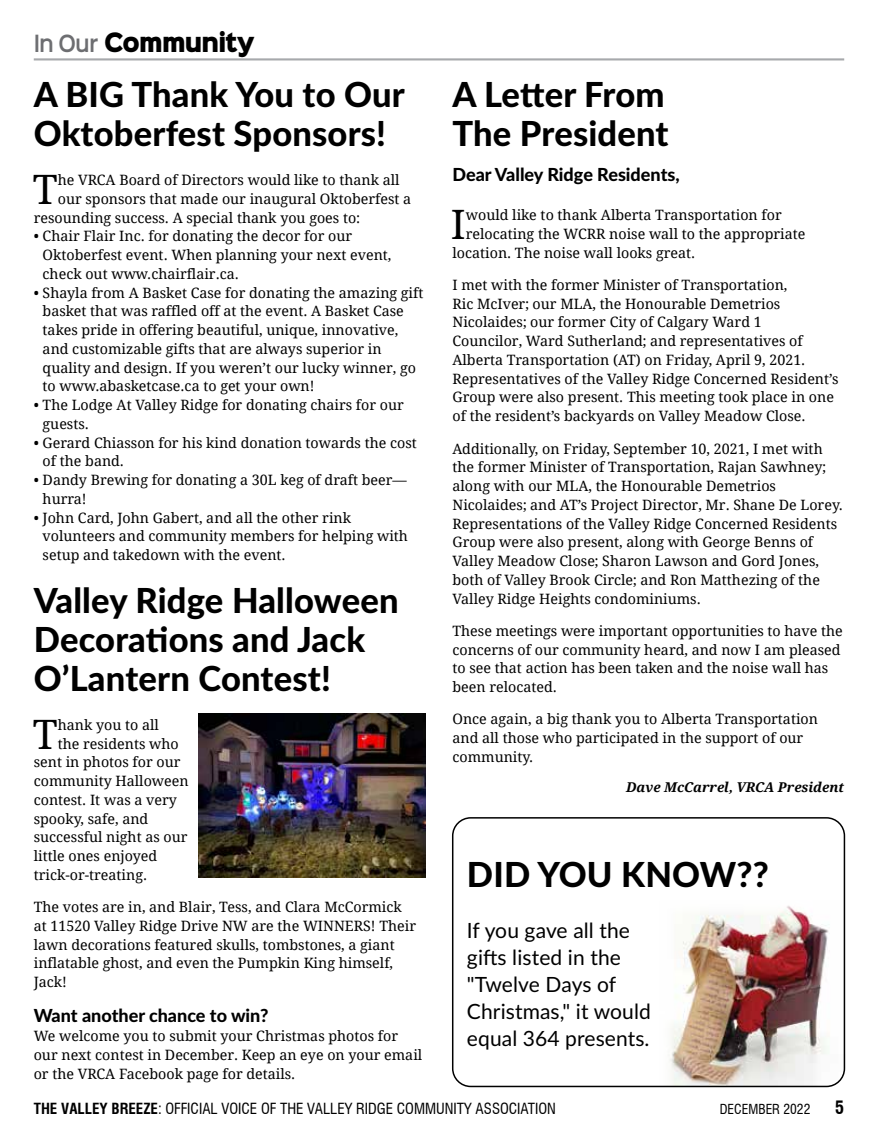
<style>
.page{position:relative;width:878px;height:1148px;background:#fff}
.page>*{position:absolute;margin:0;border:0;box-sizing:border-box;transform-origin:0 0}
.t1{font:40.5px "Droid Serif";color:#000}
.t2{font:800 34.5px/39px "Lato";letter-spacing:.005em;color:#000}
.t3{font:24px "Sinkin Sans 900 X Black";letter-spacing:-.035em;color:#000;scale:.89 1}
.t4{font:21px/27px "Lato";letter-spacing:.005em;color:#000}
.t5{font:800 18px "Lato";color:#000}
.t6{font:700 condensed 18px "Swiss 721 BT";color:#000}
.t7{font:condensed 15px "Swiss 721 BT";color:#000}
.t8{font:14.25px/18.8px "Droid Serif";color:#000}
.t9{font:italic 700 13.5px "Droid Serif";color:#000}
.t10{font:condensed 13.5px "Swiss 721 BT";color:#000}
.s1{font-family:"Sinkin Sans 600";font-weight:600;font-size:21.3px;color:#6d6e71}
.s2{font-weight:700}
</style>
<div class="page">
<hr style="left:34px;top:58px;width:810px;height:2px;background:#a7a9ac">
<img style="left:198px;top:713px;width:227px;height:165px">
<img style="left:669px;top:905px;width:176px;height:182px">
<div style="left:452px;top:817px;width:393px;height:270px;border:2px solid #000;border-radius:18px"></div>
<h3 class="t3" style="left:34px;top:30px;width:250px"><span class="s1">In Our</span> COMMUNITY</h3>
<h2 class="t2" style="left:34px;top:73px;width:372px">A BIG Thank You to Our<br>Oktoberfest Sponsors!</h2>
<h1 class="t1" style="left:33px;top:166px;width:26px">T</h1>
<p class="t8" style="left:58px;top:171px;width:343px">he VRCA Board of Directors would like to thank all</p>
<p class="t8" style="left:58px;top:189px;width:355px">our sponsors that made our inaugural Oktoberfest a</p>
<p class="t8" style="left:34px;top:208px;width:328px">resounding success. A special thank you goes to:</p>
<p class="t8" style="left:43px;top:227px;width:350px;text-indent:-9px">• Chair Flair Inc. for donating the decor for our<br>Oktoberfest event. When planning your next event, check out www.chairflair.ca.</p>
<p class="t8" style="left:43px;top:283px;width:382px;text-indent:-9px">• Shayla from A Basket Case for donating the amazing gift basket that was raffled off at the event. A Basket Case takes pride in offering beautiful, unique, innovative, and customizable gifts that are always superior in quality and design. If you weren’t our lucky winner, go to www.abasketcase.ca to get your own!</p>
<p class="t8" style="left:43px;top:396px;width:362px;text-indent:-9px">• The Lodge At Valley Ridge for donating chairs for our guests.</p>
<p class="t8" style="left:43px;top:433px;width:376px;text-indent:-9px">• Gerard Chiasson for his kind donation towards the cost of the band.</p>
<p class="t8" style="left:43px;top:471px;width:365px;text-indent:-9px">• Dandy Brewing for donating a 30L keg of draft beer— hurra!</p>
<p class="t8" style="left:43px;top:508px;width:367px;text-indent:-9px">• John Card, John Gabert, and all the other rink volunteers and community members for helping with setup and takedown with the event.</p>
<h2 class="t2" style="left:34px;top:579px;width:366px">Valley Ridge Halloween<br>Decorations and Jack<br>O’Lantern Contest!</h2>
<h1 class="t1" style="left:33px;top:710px;width:26px">T</h1>
<p class="t8" style="left:58px;top:715px;width:103px">hank you to all</p>
<p class="t8" style="left:58px;top:734px;width:122px">the residents who</p>
<p class="t8" style="left:34px;top:753px;width:148px">sent in photos for our</p>
<p class="t8" style="left:34px;top:771px;width:156px">community Halloween</p>
<p class="t8" style="left:34px;top:790px;width:145px">contest. It was a very</p>
<p class="t8" style="left:34px;top:809px;width:116px">spooky, safe, and</p>
<p class="t8" style="left:34px;top:828px;width:155px">successful night as our</p>
<p class="t8" style="left:34px;top:846px;width:125px">little ones enjoyed</p>
<p class="t8" style="left:34px;top:865px;width:115px">trick-or-treating.</p>
<p class="t8" style="left:34px;top:897px;width:384px">The votes are in, and Blair, Tess, and Clara McCormick at 11520 Valley Ridge Drive NW are the WINNERS! Their lawn decorations featured skulls, tombstones, a giant inflatable ghost, and even the Pumpkin King himself, Jack!</p>
<p class="t5" style="left:34px;top:1002px;width:236px">Want another chance to win?</p>
<p class="t8" style="left:34px;top:1026px;width:390px">We welcome you to submit your Christmas photos for our next contest in December. Keep an eye on your email or the VRCA Facebook page for details.</p>
<h2 class="t2" style="left:452px;top:73px;width:218px">A Letter From<br>The President</h2>
<p class="t5" style="left:452px;top:161px;width:229px">Dear Valley Ridge Residents,</p>
<h1 class="t1" style="left:451px;top:201px;width:16px">I</h1>
<p class="t8" style="left:466px;top:206px;width:317px">would like to thank Alberta Transportation for</p>
<p class="t8" style="left:466px;top:224px;width:341px">relocating the WCRR noise wall to the appropriate</p>
<p class="t8" style="left:452px;top:243px;width:244px">location. The noise wall looks great.</p>
<p class="t8" style="left:452px;top:275px;width:387px">I met with the former Minister of Transportation,<br>Ric McIver; our MLA, the Honourable Demetrios Nicolaides; our former City of Calgary Ward 1<br>Councilor, Ward Sutherland; and representatives of Alberta Transportation (AT) on Friday, April 9, 2021.<br>Representatives of the Valley Ridge Concerned Resident’s Group were also present. This meeting took place in one of the resident’s backyards on Valley Meadow Close.</p>
<p class="t8" style="left:452px;top:439px;width:392px">Additionally, on Friday, September 10, 2021, I met with the former Minister of Transportation, Rajan Sawhney; along with our MLA, the Honourable Demetrios Nicolaides; and AT’s Project Director, Mr. Shane De Lorey.<br>Representations of the Valley Ridge Concerned Residents Group were also present, along with George Benns of Valley Meadow Close; Sharon Lawson and Gord Jones, both of Valley Brook Circle; and Ron Matthezing of the Valley Ridge Heights condominiums.</p>
<p class="t8" style="left:452px;top:621px;width:392px">These meetings were important opportunities to have the concerns of our community heard, and now I am pleased to see that action has been taken and the noise wall has been relocated.</p>
<p class="t8" style="left:452px;top:710px;width:367px">Once again, a big thank you to Alberta Transportation and all those who participated in the support of our community.</p>
<p class="t9" style="left:626px;top:779px;width:219px">Dave McCarrel, VRCA President</p>
<h2 class="t2" style="left:467px;top:853px;width:303px">DID YOU KNOW??</h2>
<h3 class="t4" style="left:467px;top:915px;width:185px">If you gave all the gifts listed in the "Twelve Days of<br>Christmas," it would equal 364 presents.</h3>
<p class="t7" style="left:34px;top:1099px;width:523px"><span class="s2">THE VALLEY BREEZE</span>: OFFICIAL VOICE OF THE VALLEY RIDGE COMMUNITY ASSOCIATION</p>
<p class="t10" style="left:719px;top:1101px;width:92px">DECEMBER 2022</p>
<p class="t6" style="left:835px;top:1096px;width:10px">5</p>
</div>
